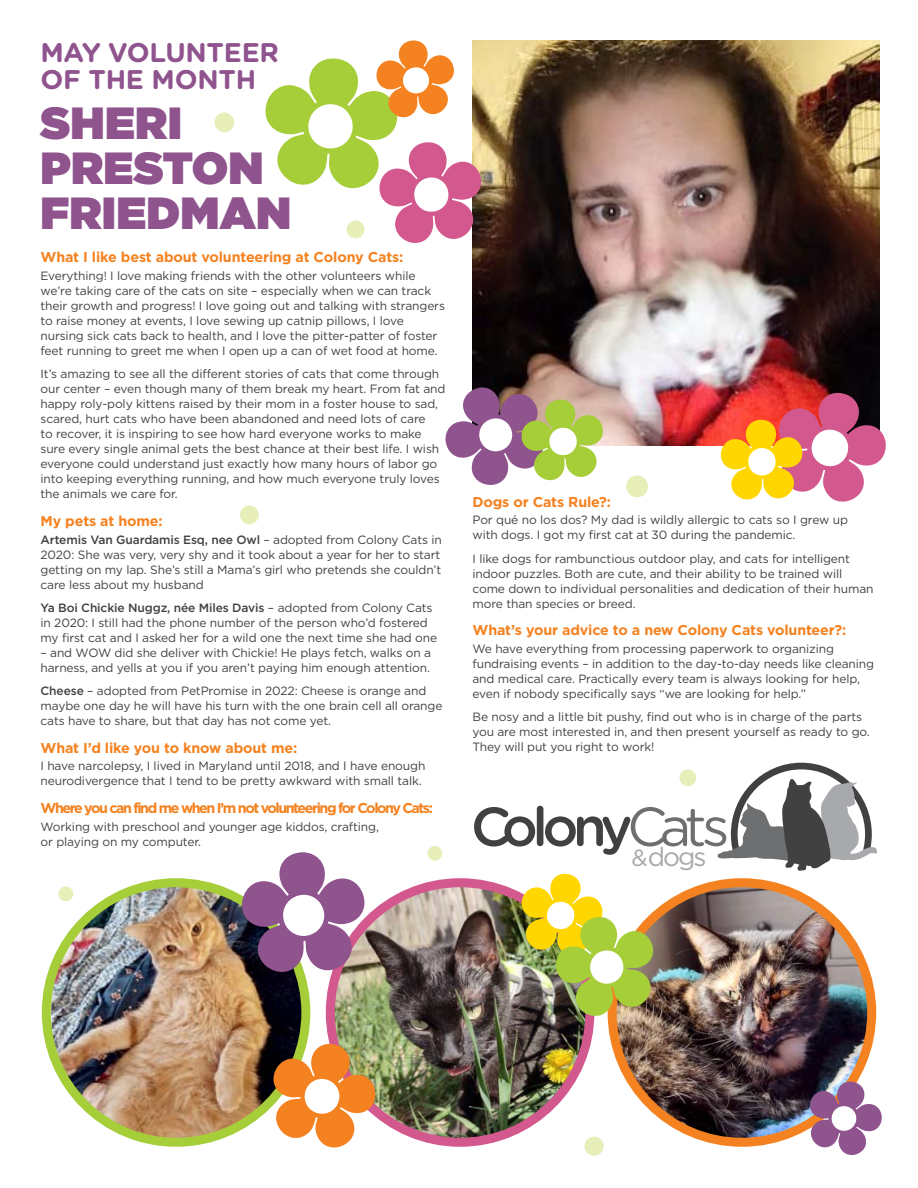
<style>
.page{position:relative;width:918px;height:1188px;background:#fff}
.page>*{position:absolute;margin:0;border:0;box-sizing:border-box;transform-origin:0 0}
.t1{font:500 54.6px "Gotham Rounded";letter-spacing:-.1em;color:#414142}
.t2{font:900 45px/45px "Gotham HTF";letter-spacing:.005em;color:#8f538e}
.t3{font:700 27px/27px "Gotham Rounded";letter-spacing:-.01em;color:#8f538e}
.t4{font:26.25px "Gotham HTF";color:#a7a9ac}
.t5{font:700 14.25px "Gotham HTF";letter-spacing:-.01em;color:#f58220}
.t6{font:700 14.25px "Gotham HTF";letter-spacing:-.1em;color:#f58220}
.t7{font:12px/15px "Gotham HTF";letter-spacing:-.01em;color:#414142}
.s1{font-weight:500}
.s2{font-weight:400;color:#6d6f71}
.s3{font-size:23.25px}
</style>
<div class="page">
<div style="left:626px;top:476px;width:22px;height:21px;background:#e7eeb8;border-radius:50%"></div>
<div style="left:214px;top:112px;width:20px;height:20px;background:#e7eeb8;border-radius:50%"></div>
<div style="left:585px;top:1137px;width:19px;height:19px;background:#e7eeb8;border-radius:50%"></div>
<div style="left:679px;top:769px;width:17px;height:17px;background:#e7eeb8;border-radius:50%"></div>
<div style="left:428px;top:846px;width:14px;height:15px;background:#e7eeb8;border-radius:50%"></div>
<div style="left:240px;top:506px;width:19px;height:18px;background:#e7eeb8;border-radius:50%"></div>
<img style="left:51px;top:886px;width:249px;height:256px">
<div style="left:42px;top:878px;width:268px;height:269px;border:9px solid #a6ce39;border-radius:50%"></div>
<img style="left:472px;top:40px;width:407px;height:406px">
<svg style="left:265px;top:40px;width:217px;height:203px"></svg>
<svg style="left:717px;top:763px;width:160px;height:108px"></svg>
<img style="left:330px;top:885px;width:260px;height:255px">
<div style="left:326px;top:878px;width:268px;height:269px;border:9px solid #d2588e;border-radius:50%"></div>
<img style="left:612px;top:883px;width:260px;height:259px;border-radius:130px">
<div style="left:608px;top:878px;width:268px;height:269px;border:9px solid #f58220;border-radius:50%"></div>
<img style="left:521px;top:873px;width:133px;height:144px">
<svg style="left:445px;top:387px;width:158px;height:98px"></svg>
<svg style="left:721px;top:392px;width:165px;height:110px"></svg>
<svg style="left:241px;top:852px;width:124px;height:121px"></svg>
<svg style="left:273px;top:1043px;width:103px;height:105px"></svg>
<svg style="left:810px;top:1081px;width:72px;height:74px"></svg>
<h3 class="t3" style="left:40px;top:38px;width:240px">MAY VOLUNTEER<br>OF THE MONTH</h3>
<h2 class="t2" style="left:40px;top:100px;width:252px">SHERI<br>PRESTON<br>FRIEDMAN</h2>
<p class="t5" style="left:40px;top:249px;width:364px">What I like best about volunteering at Colony Cats:</p>
<p class="t7" style="left:40px;top:268px;width:406px">Everything! I love making friends with the other volunteers while we’re taking care of the cats on site – especially when we can track their growth and progress! I love going out and talking with strangers to raise money at events, I love sewing up catnip pillows, I love nursing sick cats back to health, and I love the pitter-patter of foster feet running to greet me when I open up a can of wet food at home.</p>
<p class="t7" style="left:40px;top:366px;width:407px">It’s amazing to see all the different stories of cats that come through our center – even though many of them break my heart. From fat and happy roly-poly kittens raised by their mom in a foster house to sad, scared, hurt cats who have been abandoned and need lots of care<br>to recover, it is inspiring to see how hard everyone works to make sure every single animal gets the best chance at their best life. I wish everyone could understand just exactly how many hours of labor go into keeping everything running, and how much everyone truly loves the animals we care for.</p>
<p class="t5" style="left:40px;top:513px;width:124px">My pets at home:</p>
<p class="t7" style="left:40px;top:532px;width:403px"><span class="s1">Artemis Van Guardamis Esq, nee Owl</span> – adopted from Colony Cats in 2020: She was very, very shy and it took about a year for her to start getting on my lap. She’s still a Mama’s girl who pretends she couldn’t care less about my husband</p>
<p class="t7" style="left:40px;top:600px;width:398px"><span class="s1">Ya Boi Chickie Nuggz, née Miles Davis</span> – adopted from Colony Cats in 2020: I still had the phone number of the person who’d fostered my first cat and I asked her for a wild one the next time she had one</p>
<p class="t7" style="left:40px;top:645px;width:392px">– and WOW did she deliver with Chickie! He plays fetch, walks on a harness, and yells at you if you aren’t paying him enough attention.</p>
<p class="t7" style="left:40px;top:683px;width:404px"><span class="s1">Cheese</span> – adopted from PetPromise in 2022: Cheese is orange and maybe one day he will have his turn with the one brain cell all orange cats have to share, but that day has not come yet.</p>
<p class="t5" style="left:40px;top:739px;width:258px">What I’d like you to know about me:</p>
<p class="t7" style="left:40px;top:759px;width:386px">I have narcolepsy, I lived in Maryland until 2018, and I have enough neurodivergence that I tend to be pretty awkward with small talk.</p>
<p class="t6" style="left:40px;top:800px;width:394px">Where you can find me when I’m not volunteering for Colony Cats:</p>
<p class="t7" style="left:40px;top:819px;width:340px">Working with preschool and younger age kiddos, crafting, or playing on my computer.</p>
<p class="t5" style="left:472px;top:493px;width:140px">Dogs or Cats Rule?:</p>
<p class="t7" style="left:472px;top:513px;width:377px">Por qué no los dos? My dad is wildly allergic to cats so I grew up with dogs. I got my first cat at 30 during the pandemic.</p>
<p class="t7" style="left:472px;top:551px;width:403px">I like dogs for rambunctious outdoor play, and cats for intelligent indoor puzzles. Both are cute, and their ability to be trained will come down to individual personalities and dedication of their human more than species or breed.</p>
<p class="t5" style="left:472px;top:622px;width:375px">What’s your advice to a new Colony Cats volunteer?:</p>
<p class="t7" style="left:472px;top:641px;width:403px">We have everything from processing paperwork to organizing fundraising events – in addition to the day-to-day needs like cleaning and medical care. Practically every team is always looking for help, even if nobody specifically says “we are looking for help.”</p>
<p class="t7" style="left:472px;top:709px;width:399px">Be nosy and a little bit pushy, find out who is in charge of the parts you are most interested in, and then present yourself as ready to go.<br>They will put you right to work!</p>
<h1 class="t1" style="left:471px;top:788px;width:260px">Colony<span class="s2">Cats</span></h1>
<h3 class="t4" style="left:631px;top:843px;width:77px"><span class="s3">&amp;</span>dogs</h3>
</div>
